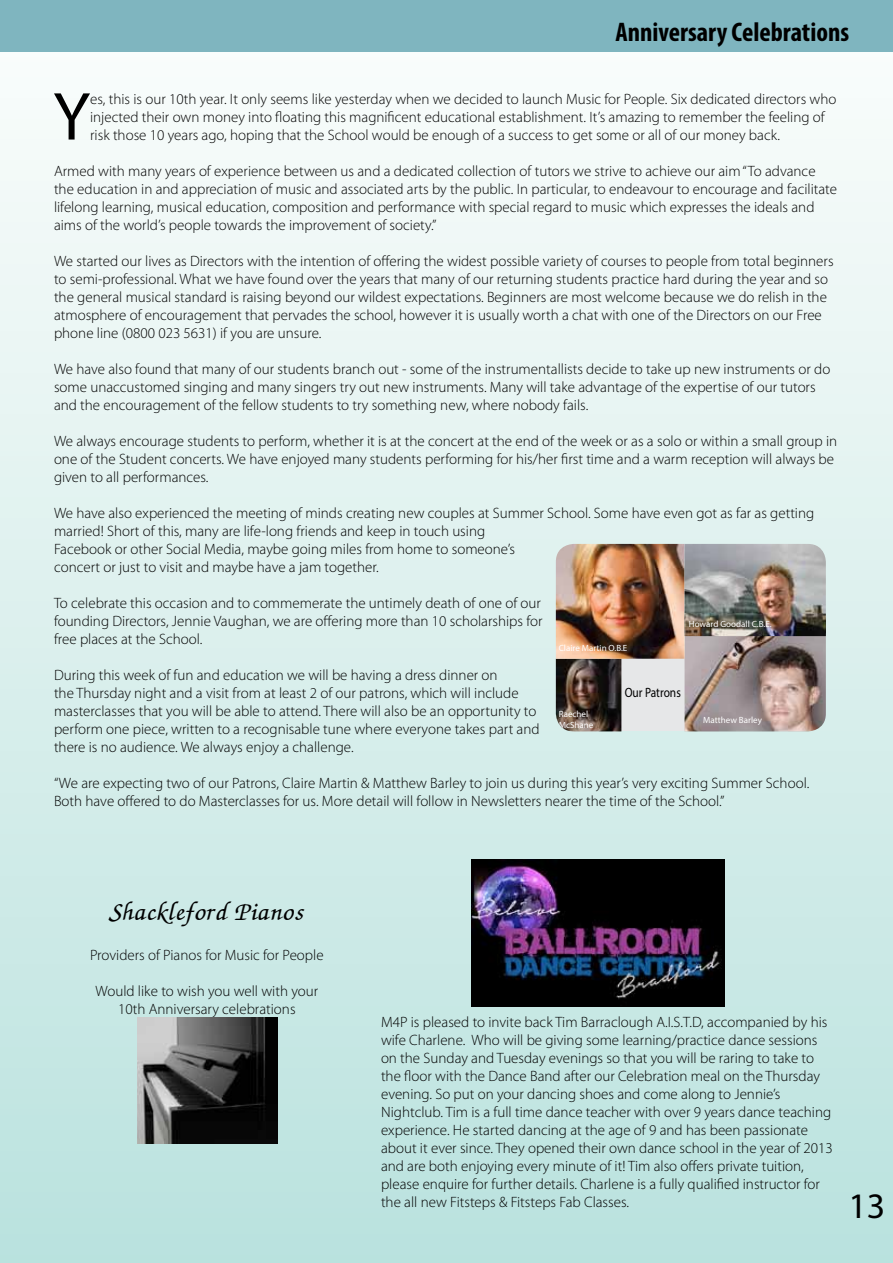
<style>
.page{position:relative;width:893px;height:1263px;background:#fff}
.page>*{position:absolute;margin:0;border:0;box-sizing:border-box;transform-origin:0 0}
.t1{font:68.4px "Myriad Pro";color:#000}
.t2{font:36px "Myriad Pro";color:#000}
.t3{font:700 condensed 27px "Myriad Pro";color:#000}
.t4{font:27px "Zap Chancery Normal";color:#000}
.t5{font:300 15px/18px "Myriad Pro";color:#000}
.t6{font:13.5px "Myriad Pro";color:#000;scale:.85 1}
.t7{font:9px/10.8px "Myriad Pro";color:#fff}
</style>
<div class="page">
<div style="left:0;top:0;width:893px;height:1263px;background:linear-gradient(to bottom,#fdfefc,#bae2de)"></div>
<div style="left:0;top:0;width:893px;height:51px;background:#7fb5bf"></div>
<div style="left:620px;top:656px;width:66px;height:75px;background:#e6e7e8"></div>
<img style="left:556px;top:659px;width:65px;height:72px">
<img style="left:685px;top:636px;width:141px;height:95px">
<img style="left:556px;top:544px;width:129px;height:115px">
<img style="left:685px;top:544px;width:141px;height:92px">
<img style="left:137px;top:1018px;width:141px;height:126px">
<img style="left:471px;top:860px;width:253px;height:147px">
<h3 class="t3" style="left:615px;top:15px;width:235px">Anniversary Celebrations</h3>
<h1 class="t1" style="left:53px;top:74px;width:39px">Y</h1>
<p class="t5" style="left:90px;top:89px;width:748px">es, this is our 10th year. It only seems like yesterday when we decided to launch Music for People. Six dedicated directors who injected their own money into floating this magnificent educational establishment. It’s amazing to remember the feeling of risk those 10 years ago, hoping that the School would be enough of a success to get some or all of our money back.</p>
<p class="t5" style="left:54px;top:161px;width:785px">Armed with many years of experience between us and a dedicated collection of tutors we strive to achieve our aim “To advance the education in and appreciation of music and associated arts by the public. In particular, to endeavour to encourage and facilitate lifelong learning, musical education, composition and performance with special regard to music which expresses the ideals and aims of the world’s people towards the improvement of society.”</p>
<p class="t5" style="left:54px;top:251px;width:781px">We started our lives as Directors with the intention of offering the widest possible variety of courses to people from total beginners to semi-professional. What we have found over the years that many of our returning students practice hard during the year and so the general musical standard is raising beyond our wildest expectations. Beginners are most welcome because we do relish in the atmosphere of encouragement that pervades the school, however it is usually worth a chat with one of the Directors on our Free phone line (0800 023 5631) if you are unsure.</p>
<p class="t5" style="left:54px;top:359px;width:778px">We have also found that many of our students branch out - some of the instrumentallists decide to take up new instruments or do some unaccustomed singing and many singers try out new instruments. Many will take advantage of the expertise of our tutors and the encouragement of the fellow students to try something new, where nobody fails.</p>
<p class="t5" style="left:54px;top:431px;width:785px">We always encourage students to perform, whether it is at the concert at the end of the week or as a solo or within a small group in one of the Student concerts. We have enjoyed many students performing for his/her first time and a warm reception will always be given to all performances.</p>
<p class="t5" style="left:54px;top:503px;width:762px">We have also experienced the meeting of minds creating new couples at Summer School. Some have even got as far as getting married! Short of this, many are life-long friends and keep in touch using<br>Facebook or other Social Media, maybe going miles from home to someone’s<br>concert or just to visit and maybe have a jam together.</p>
<p class="t5" style="left:54px;top:593px;width:490px;text-align:justify">To celebrate this occasion and to commemerate the untimely death of one of our founding Directors, Jennie Vaughan, we are offering more than 10 scholarships for free places at the School.</p>
<p class="t5" style="left:54px;top:665px;width:487px">During this week of fun and education we will be having a dress dinner on<br>the Thursday night and a visit from at least 2 of our patrons, which will include masterclasses that you will be able to attend. There will also be an opportunity to perform one piece, written to a recognisable tune where everyone takes part and there is no audience. We always enjoy a challenge.</p>
<p class="t5" style="left:54px;top:773px;width:757px">“We are expecting two of our Patrons, Claire Martin &amp; Matthew Barley to join us during this year’s very exciting Summer School.<br>Both have offered to do Masterclasses for us. More detail will follow in Newsletters nearer the time of the School.”</p>
<p class="t7" style="left:689px;top:618px;width:84px">Howard Goodall C.B.E.</p>
<p class="t7" style="left:559px;top:642px;width:70px">Claire Martin O.B.E</p>
<p class="t6" style="left:625px;top:684px;width:68px">Our Patrons</p>
<p class="t7" style="left:559px;top:708px;width:36px">Raechel<br>McShane</p>
<p class="t7" style="left:703px;top:714px;width:60px">Matthew Barley</p>
<h3 class="t4" style="left:108px;top:898px;width:198px">Shackleford Pianos</h3>
<p class="t5" style="left:90px;top:945px;width:235px">Providers of Pianos for Music for People</p>
<p class="t5" style="left:95px;top:981px;width:224px;text-align:center">Would like to wish you well with your<br>10th Anniversary celebrations</p>
<p class="t5" style="left:381px;top:1012px;width:453px">M4P is pleased to invite back Tim Barraclough A.I.S.T.D, accompanied by his wife Charlene. Who will be giving some learning/practice dance sessions on the Sunday and Tuesday evenings so that you will be raring to take to the floor with the Dance Band after our Celebration meal on the Thursday evening. So put on your dancing shoes and come along to Jennie’s Nightclub. Tim is a full time dance teacher with over 9 years dance teaching experience. He started dancing at the age of 9 and has been passionate about it ever since. They opened their own dance school in the year of 2013 and are both enjoying every minute of it! Tim also offers private tuition, please enquire for further details. Charlene is a fully qualified instructor for the all new Fitsteps &amp; Fitsteps Fab Classes.</p>
<h2 class="t2" style="left:848px;top:1184px;width:38px">13</h2>
</div>
